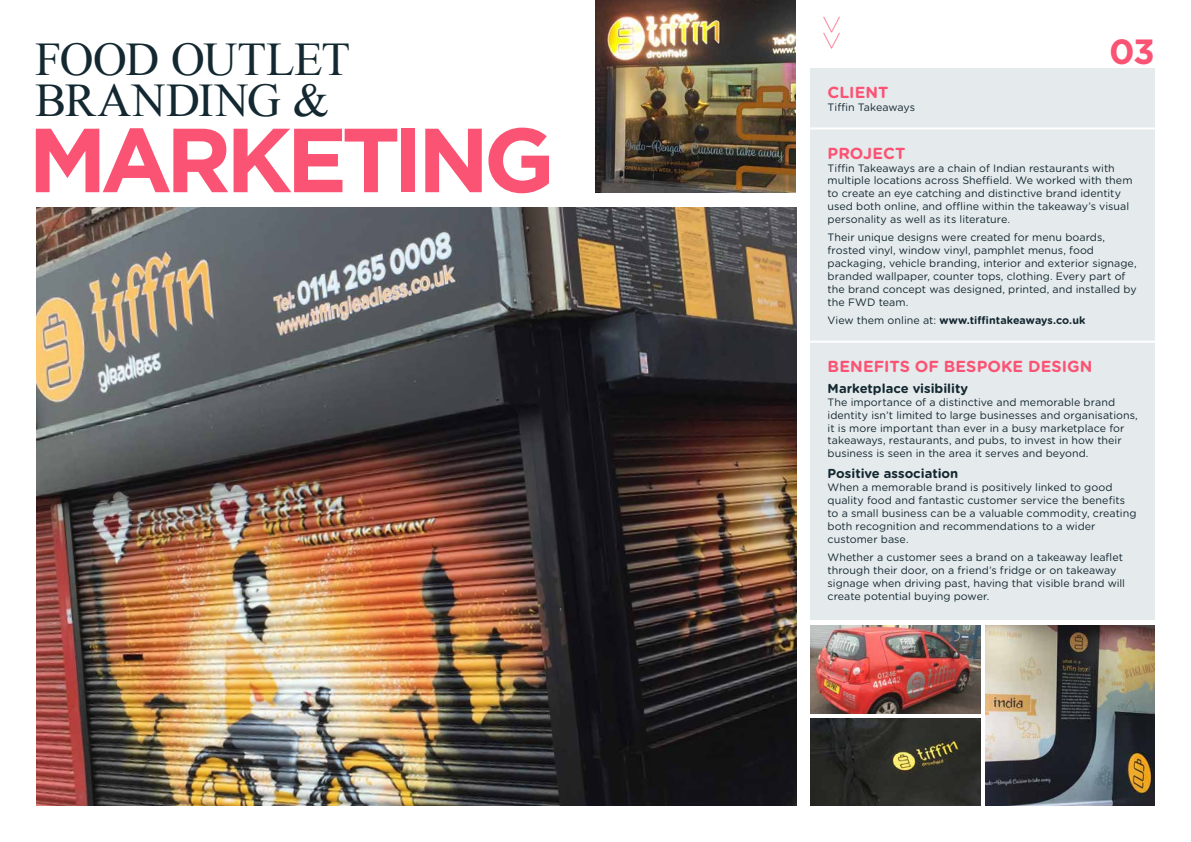
<style>
.page{position:relative;width:1191px;height:842px;background:#fff}
.page>*{position:absolute;margin:0;border:0;box-sizing:border-box;transform-origin:0 0}
.t1{font:700 90.7px "Gotham";letter-spacing:-.065em;color:#fb5373}
.t2{font:46.8px/41px "Times New Roman";letter-spacing:-.02em;color:#132830}
.t3{font:700 35px "Gotham";color:#fb5373}
.t4{font:100 34.7px "Gotham";color:#fb5373}
.t5{font:700 16px "Gotham Rounded";letter-spacing:.005em;color:#fb5373}
.t6{font:700 13px "Gotham Rounded";color:#132830}
.t7{font:10.7px/12.8px "Gotham Rounded";color:#132830}
.t8{font:700 10.7px "Gotham Rounded";color:#132830}
.s1{font-weight:400}
</style>
<div class="page">
<img style="left:36px;top:208px;width:760px;height:598px">
<div style="left:810px;top:68px;width:345px;height:551px;background:#e5eaed"></div>
<hr style="left:803px;top:127px;width:356px;height:2px;background:#fff">
<hr style="left:803px;top:341px;width:356px;height:2px;background:#fff">
<img style="left:595px;top:0;width:200px;height:193px">
<img style="left:810px;top:625px;width:171px;height:88px">
<img style="left:985px;top:625px;width:170px;height:181px">
<img style="left:810px;top:718px;width:171px;height:88px">
<h2 class="t2" style="left:35px;top:38px;width:316px">FOOD OUTLET<br>BRANDING &amp;</h2>
<h1 class="t1" style="left:28px;top:100px;width:528px">MARKETING</h1>
<h3 class="t4" style="left:853px;top:14px;width:38px;rotate:90deg">&gt;&gt;</h3>
<h3 class="t5" style="left:827px;top:81px;width:62px">CLIENT</h3>
<p class="t7" style="left:827px;top:100px;width:89px">Tiffin Takeaways</p>
<h3 class="t5" style="left:827px;top:141px;width:79px">PROJECT</h3>
<p class="t7" style="left:827px;top:161px;width:306px">Tiffin Takeaways are a chain of Indian restaurants with multiple locations across Sheffield. We worked with them to create an eye catching and distinctive brand identity used both online, and offline within the takeaway’s visual personality as well as its literature.</p>
<p class="t7" style="left:827px;top:231px;width:310px">Their unique designs were created for menu boards, frosted vinyl, window vinyl, pamphlet menus, food packaging, vehicle branding, interior and exterior signage, branded wallpaper, counter tops, clothing. Every part of the brand concept was designed, printed, and installed by the FWD team.</p>
<p class="t8" style="left:827px;top:312px;width:259px"><span class="s1">View them online at:</span> www.tiffintakeaways.co.uk</p>
<h3 class="t5" style="left:827px;top:354px;width:266px">BENEFITS OF BESPOKE DESIGN</h3>
<p class="t6" style="left:827px;top:379px;width:142px">Marketplace visibility</p>
<p class="t7" style="left:827px;top:395px;width:312px">The importance of a distinctive and memorable brand identity isn’t limited to large businesses and organisations, it is more important than ever in a busy marketplace for takeaways, restaurants, and pubs, to invest in how their business is seen in the area it serves and beyond.</p>
<p class="t6" style="left:827px;top:464px;width:132px">Positive association</p>
<p class="t7" style="left:827px;top:481px;width:310px">When a memorable brand is positively linked to good quality food and fantastic customer service the benefits to a small business can be a valuable commodity, creating both recognition and recommendations to a wider customer base.</p>
<p class="t7" style="left:827px;top:550px;width:299px">Whether a customer sees a brand on a takeaway leaflet through their door, on a friend’s fridge or on takeaway signage when driving past, having that visible brand will create potential buying power.</p>
<h3 class="t3" style="left:1109px;top:28px;width:47px">03</h3>
</div>
